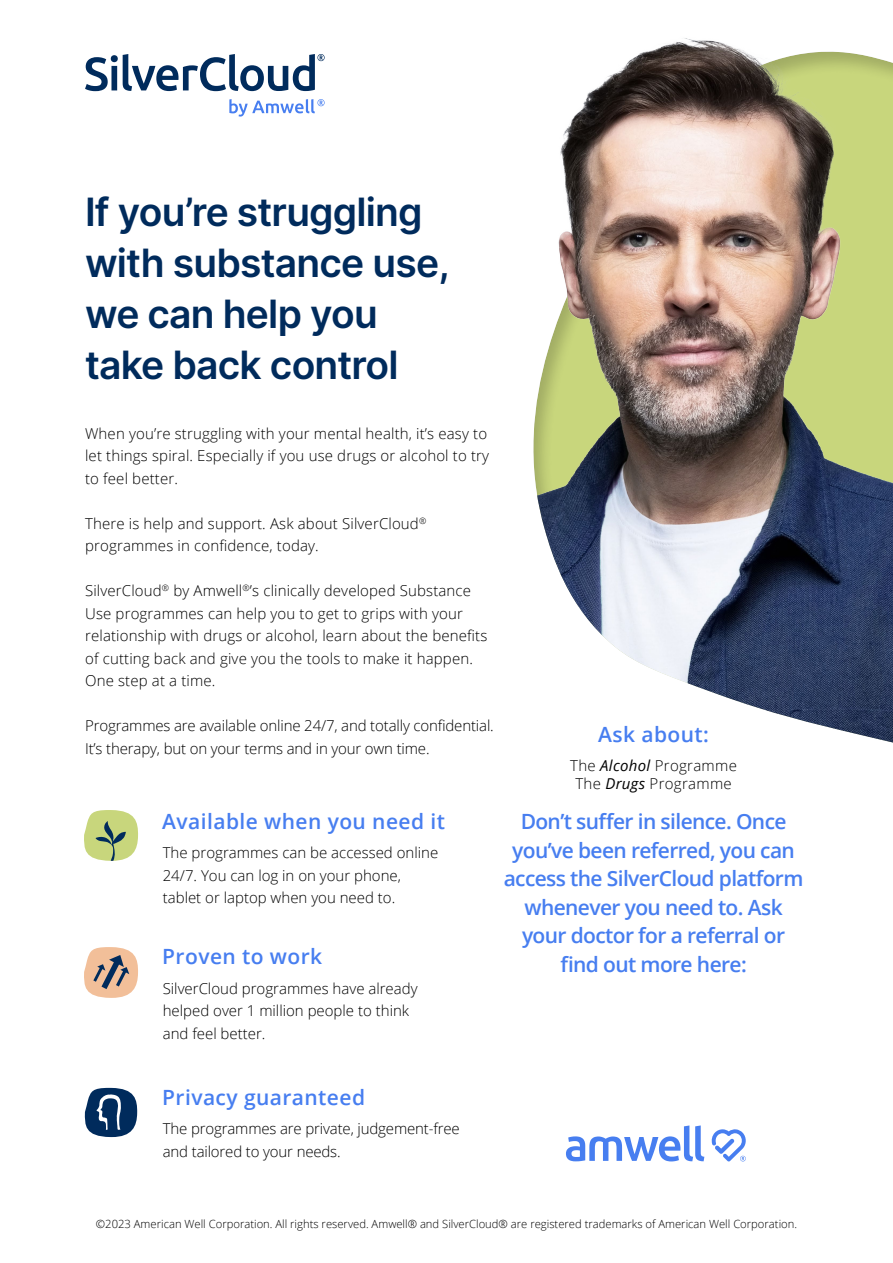
<style>
.page{position:relative;width:893px;height:1263px;background:#fff}
.page>*{position:absolute;margin:0;border:0;box-sizing:border-box;transform-origin:0 0}
.t1{font:600 39px/51px "Inter";letter-spacing:-.02em;color:#002b5c}
.t2{font:600 21px/28.5px "Open Sans";letter-spacing:-.03em;color:#477ef0;text-align:center}
.t3{font:600 21px "Open Sans";letter-spacing:.02em;color:#477ef0}
.t4{font:300 15px/22.5px "Open Sans";letter-spacing:.01em;color:#000}
.t5{font:300 15px/22.5px "Open Sans";letter-spacing:-.01em;color:#000}
.t6{font:300 11.25px "Open Sans";color:#000}
.s1{font-weight:400;font-style:italic}
</style>
<div class="page">
<svg style="left:84px;top:947px;width:54px;height:51px;background:#d3b49f"></svg>
<svg style="left:85px;top:1088px;width:52px;height:49px"></svg>
<svg style="left:85px;top:54px;width:240px;height:37px"></svg>
<svg style="left:229px;top:99px;width:96px;height:18px"></svg>
<svg style="left:566px;top:1125px;width:138px;height:36px"></svg>
<svg style="left:711px;top:1129px;width:35px;height:32px"></svg>
<svg style="left:84px;top:810px;width:54px;height:51px;background:#becd8c"></svg>
<img style="left:533px;top:38px;width:360px;height:704px">
<h1 class="t1" style="left:85px;top:185px;width:366px">If you’re struggling with substance use, we can help you take back control</h1>
<p class="t4" style="left:85px;top:422px;width:405px">When you’re struggling with your mental health, it’s easy to let things spiral. Especially if you use drugs or alcohol to try to feel better.</p>
<p class="t4" style="left:85px;top:512px;width:343px">There is help and support. Ask about SilverCloud<sup>® </sup>programmes in confidence, today.</p>
<p class="t4" style="left:85px;top:579px;width:404px">SilverCloud<sup>®</sup> by Amwell<sup>®</sup>’s clinically developed Substance Use programmes can help you to get to grips with your relationship with drugs or alcohol, learn about the benefits of cutting back and give you the tools to make it happen.<br>One step at a time.</p>
<p class="t5" style="left:85px;top:714px;width:410px">Programmes are available online 24/7, and totally confidential.<br>It’s therapy, but on your terms and in your own time.</p>
<h2 class="t3" style="left:162px;top:807px;width:284px">Available when you need it</h2>
<p class="t4" style="left:163px;top:841px;width:277px">The programmes can be accessed online<br>24/7. You can log in on your phone, tablet or laptop when you need to.</p>
<h2 class="t3" style="left:162px;top:942px;width:161px">Proven to work</h2>
<p class="t4" style="left:163px;top:976px;width:256px">SilverCloud programmes have already helped over 1 million people to think and feel better.</p>
<h2 class="t3" style="left:598px;top:720px;width:112px">Ask about:</h2>
<p class="t4" style="left:570px;top:756px;width:168px;line-height:18px;text-align:center">The <span class="s1">Alcohol</span> Programme<br>The <span class="s1">Drugs</span> Programme</p>
<h2 class="t2" style="left:504px;top:807px;width:301px">Don’t suffer in silence. Once you’ve been referred, you can access the SilverCloud platform whenever you need to. Ask your doctor for a referral or find out more here:</h2>
<h2 class="t3" style="left:162px;top:1083px;width:204px">Privacy guaranteed</h2>
<p class="t5" style="left:163px;top:1117px;width:299px">The programmes are private, judgement-free and tailored to your needs.</p>
<p class="t6" style="left:96px;top:1216px;width:703px">©2023 American Well Corporation. All rights reserved. Amwell® and SilverCloud® are registered trademarks of American Well Corporation.</p>
</div>
